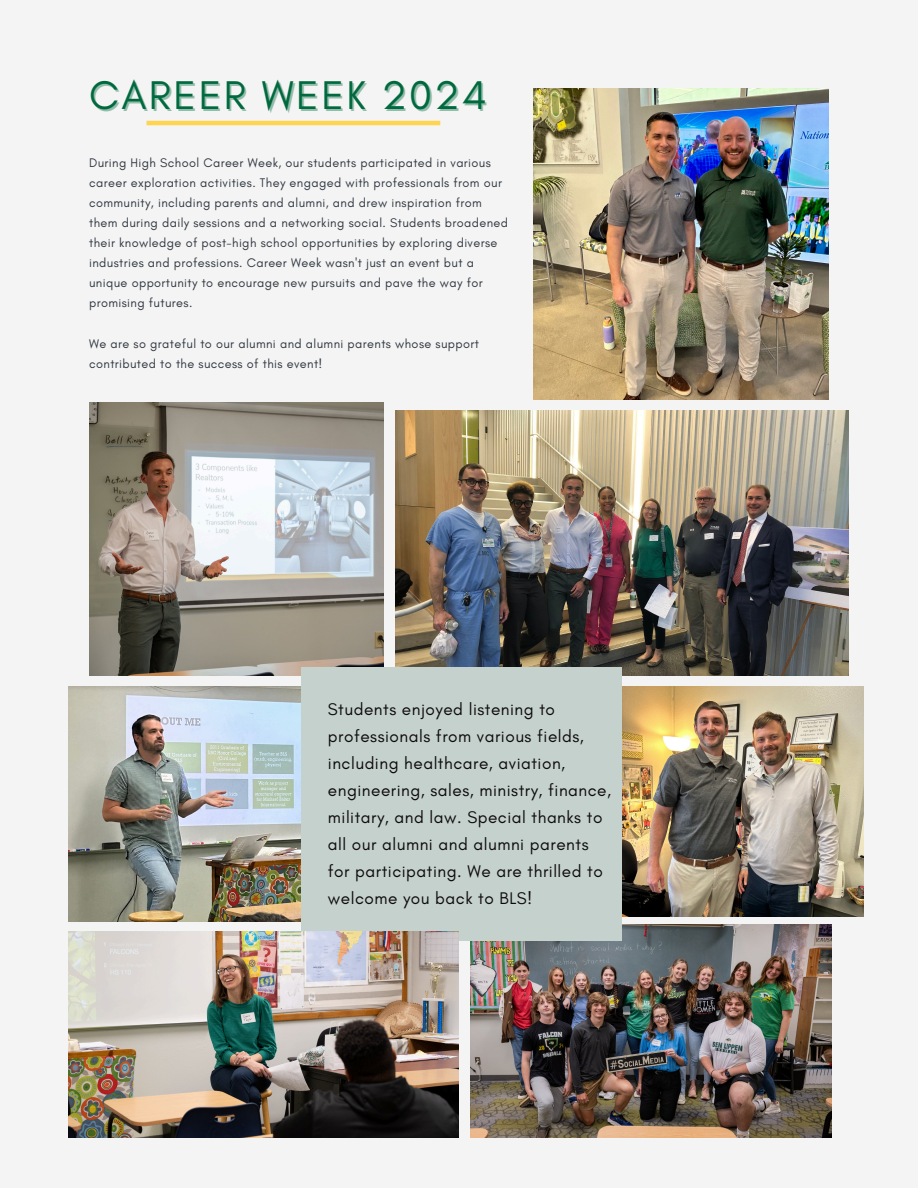
<style>
.page{position:relative;width:918px;height:1188px;background:#f4f4f4}
.page>*{position:absolute;margin:0;border:0;box-sizing:border-box;transform-origin:0 0}
.t1{font:40.8px "Glacial Indifference";letter-spacing:.06em;color:#00693e}
.t2{font:17.25px/27px "Glacial Indifference";letter-spacing:.03em;color:#0e0b0c}
.t3{font:12.75px/20.1px "Glacial Indifference";letter-spacing:.03em;color:#303841}
</style>
<div class="page">
<img style="left:69px;top:686px;width:232px;height:235px">
<img style="left:622px;top:686px;width:242px;height:231px">
<img style="left:395px;top:411px;width:453px;height:264px">
<img style="left:534px;top:89px;width:294px;height:310px">
<img style="left:89px;top:403px;width:295px;height:272px">
<hr style="left:147px;top:121px;width:293px;height:4px;background:#ffd451">
<img style="left:470px;top:925px;width:361px;height:212px">
<div style="left:301px;top:667px;width:320px;height:273px;background:#c5d1cc"></div>
<img style="left:69px;top:932px;width:390px;height:205px">
<p class="t1" style="left:89px;top:71px;width:399px">CAREER WEEK 2024</p>
<p class="t3" style="left:89px;top:152px;width:421px">During High School Career Week, our students participated in various career exploration activities. They engaged with professionals from our community, including parents and alumni, and drew inspiration from them during daily sessions and a networking social. Students broadened their knowledge of post-high school opportunities by exploring diverse industries and professions. Career Week wasn't just an event but a unique opportunity to encourage new pursuits and pave the way for promising futures.</p>
<p class="t3" style="left:89px;top:333px;width:391px">We are so grateful to our alumni and alumni parents whose support contributed to the success of this event!</p>
<p class="t2" style="left:328px;top:695px;width:285px">Students enjoyed listening to professionals from various fields, including healthcare, aviation, engineering, sales, ministry, finance, military, and law. Special thanks to all our alumni and alumni parents for participating. We are thrilled to welcome you back to BLS!</p>
</div>
